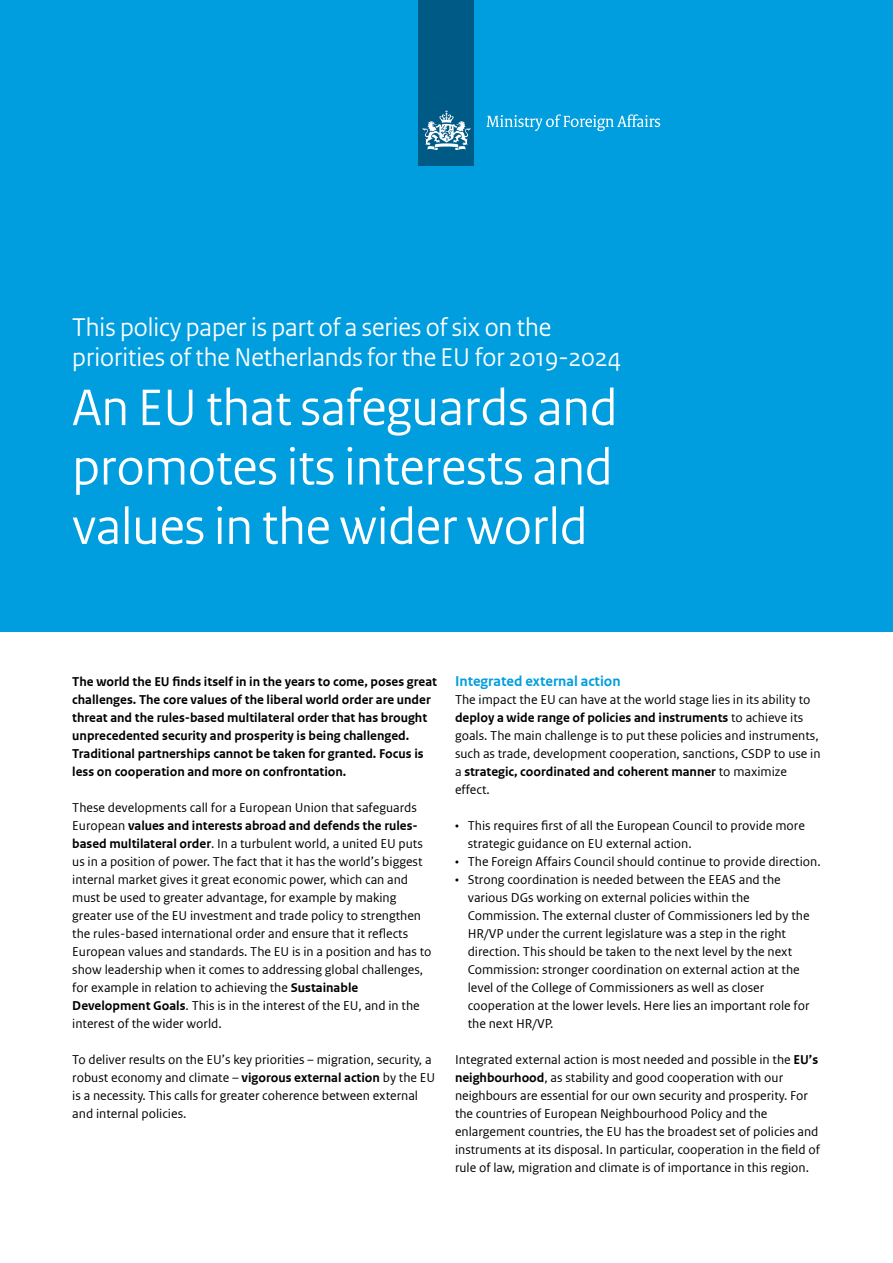
<style>
.page{position:relative;width:893px;height:1263px;background:#fff}
.page>*{position:absolute;margin:0;border:0;box-sizing:border-box;transform-origin:0 0}
.t1{font:54px/59.4px "Rijksoverheid Sans Heading";color:#fff;text-align:justify}
.t2{font:27px/29.7px "Rijksoverheid Sans Heading";color:#fff}
.t3{font:700 15px "Rijksoverheid Sans Web Text";color:#009ede}
.t4{font:13.5px/18px "Rijksoverheid Sans Web Text";color:#000}
.t5{font:700 13.5px/18px "Rijksoverheid Sans Web Text";color:#000}
.s1{font-weight:700}
</style>
<div class="page">
<div style="left:0;top:0;width:893px;height:631px;background:#009ede"></div>
<div style="left:419px;top:0;width:55px;height:166px;background:#005a86"></div>
<svg style="left:423px;top:110px;width:47px;height:40px"></svg>
<svg style="left:486px;top:114px;width:174px;height:17px"></svg>
<h2 class="t2" style="left:72px;top:313px;width:550px">This policy paper is part of a series of six on the priorities of the Netherlands for the EU for 2019-2024</h2>
<h1 class="t1" style="left:72px;top:378px;width:547px">An EU that safeguards and promotes its interests and values in the wider world</h1>
<p class="t5" style="left:72px;top:673px;width:366px">The world the EU finds itself in in the years to come, poses great challenges. The core values of the liberal world order are under threat and the rules-based multilateral order that has brought unprecedented security and prosperity is being challenged.<br>Traditional partnerships cannot be taken for granted. Focus is less on cooperation and more on confrontation.</p>
<p class="t4" style="left:72px;top:798px;width:361px">These developments call for a European Union that safeguards European <span class="s1">values and interests abroad and defends the rules&shy;based multilateral order</span>. In a turbulent world, a united EU puts us in a position of power. The fact that it has the world’s biggest internal market gives it great economic power, which can and must be used to greater advantage, for example by making greater use of the EU investment and trade policy to strengthen the rules-based international order and ensure that it reflects European values and standards. The EU is in a position and has to show leadership when it comes to addressing global challenges, for example in relation to achieving the <span class="s1">Sustainable Development Goals</span>. This is in the interest of the EU, and in the interest of the wider world.</p>
<p class="t4" style="left:72px;top:1050px;width:364px">To deliver results on the EU’s key priorities – migration, security, a robust economy and climate – <span class="s1">vigorous external action</span> by the EU is a necessity. This calls for greater coherence between external and internal policies.</p>
<p class="t3" style="left:455px;top:672px;width:167px">Integrated external action</p>
<p class="t4" style="left:455px;top:690px;width:367px">The impact the EU can have at the world stage lies in its ability to <span class="s1">deploy a wide range of policies and instruments</span> to achieve its goals. The main challenge is to put these policies and instruments, such as trade, development cooperation, sanctions, CSDP to use in a <span class="s1">strategic, coordinated and coherent manner</span> to maximize effect.</p>
<p class="t4" style="left:468px;top:816px;width:339px;text-indent:-13px">• This requires first of all the European Council to provide more strategic guidance on EU external action.</p>
<p class="t4" style="left:455px;top:852px;width:367px">• The Foreign Affairs Council should continue to provide direction.</p>
<p class="t4" style="left:468px;top:870px;width:343px;text-indent:-13px">• Strong coordination is needed between the EEAS and the various DGs working on external policies within the Commission. The external cluster of Commissioners led by the HR/VP under the current legislature was a step in the right direction. This should be taken to the next level by the next Commission: stronger coordination on external action at the level of the College of Commissioners as well as closer cooperation at the lower levels. Here lies an important role for the next HR/VP.</p>
<p class="t4" style="left:455px;top:1050px;width:366px">Integrated external action is most needed and possible in the <span class="s1">EU’s neighbourhood</span>, as stability and good cooperation with our neighbours are essential for our own security and prosperity. For the countries of European Neighbourhood Policy and the enlargement countries, the EU has the broadest set of policies and instruments at its disposal. In particular, cooperation in the field of rule of law, migration and climate is of importance in this region.</p>
</div>
